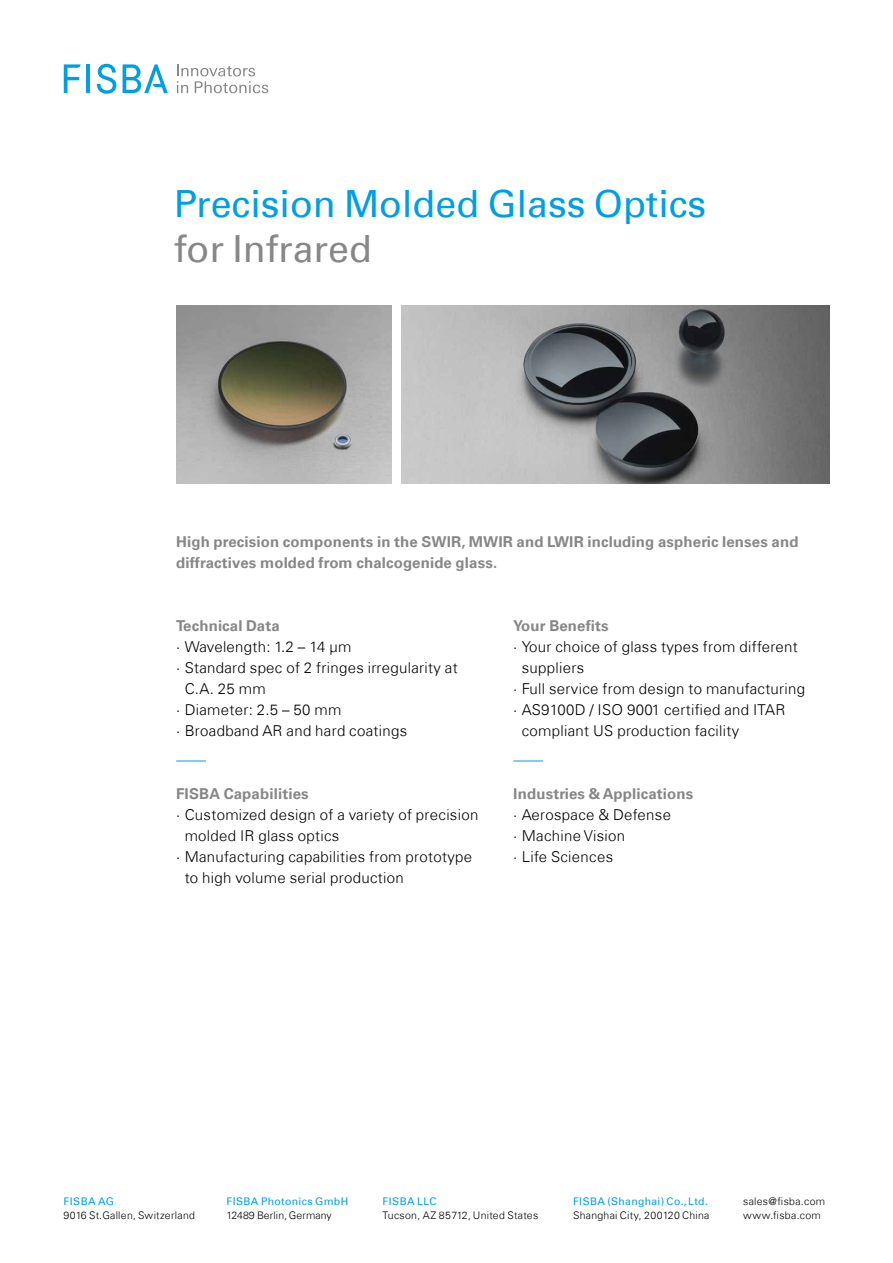
<style>
.page{position:relative;width:893px;height:1263px;background:#fff}
.page>*{position:absolute;margin:0;border:0;box-sizing:border-box;transform-origin:0 0}
.t1{font:37.5px "Univers Com 55 Roman";color:#009fe3}
.t2{font:37.5px "Univers Com 55 Roman";color:#878787}
.t3{font:300 15px/21px "Univers Com 45";letter-spacing:.02em;color:#000}
.t4{font:700 15px/21px "Univers Com 65";letter-spacing:.01em;color:#878787}
.t5{font:300 10.5px/14.4px "Univers Com 45";letter-spacing:.025em;color:#000}
.t6{font:10.5px "Univers Com 55 Roman";letter-spacing:.035em;color:#009fe3}
</style>
<div class="page">
<hr style="left:176px;top:761px;width:30px;height:1px;background:#009fe3">
<hr style="left:513px;top:761px;width:30px;height:1px;background:#009fe3">
<img style="left:176px;top:305px;width:216px;height:179px">
<img style="left:401px;top:305px;width:428px;height:179px">
<svg style="left:177px;top:64px;width:91px;height:29px"></svg>
<hr style="left:86px;top:64px;width:4px;height:29px;background:#009fe3">
<svg style="left:64px;top:64px;width:17px;height:29px"></svg>
<svg style="left:97px;top:64px;width:19px;height:30px"></svg>
<svg style="left:123px;top:64px;width:45px;height:29px"></svg>
<h1 class="t1" style="left:174px;top:181px;width:534px">Precision Molded Glass Optics</h1>
<h1 class="t2" style="left:174px;top:226px;width:199px">for Infrared</h1>
<p class="t4" style="left:176px;top:531px;width:624px">High precision components in the SWIR, MWIR and LWIR including aspheric lenses and diffractives molded from chalcogenide glass.</p>
<p class="t4" style="left:176px;top:615px;width:105px">Technical Data</p>
<p class="t3" style="left:176px;top:636px;width:177px">· Wavelength: 1.2 – 14 µm</p>
<p class="t3" style="left:176px;top:657px;width:283px">· Standard spec of 2 fringes irregularity at</p>
<p class="t3" style="left:185px;top:678px;width:83px">C.A. 25 mm</p>
<p class="t3" style="left:176px;top:699px;width:167px">· Diameter: 2.5 – 50 mm</p>
<p class="t3" style="left:176px;top:720px;width:233px">· Broadband AR and hard coatings</p>
<p class="t4" style="left:176px;top:783px;width:134px">FISBA Capabilities</p>
<p class="t3" style="left:176px;top:804px;width:304px">· Customized design of a variety of precision</p>
<p class="t3" style="left:185px;top:825px;width:156px">molded IR glass optics</p>
<p class="t3" style="left:176px;top:846px;width:297px">· Manufacturing capabilities from prototype</p>
<p class="t3" style="left:185px;top:867px;width:221px">to high volume serial production</p>
<p class="t4" style="left:513px;top:615px;width:97px">Your Benefits</p>
<p class="t3" style="left:513px;top:636px;width:286px">· Your choice of glass types from different</p>
<p class="t3" style="left:522px;top:657px;width:64px">suppliers</p>
<p class="t3" style="left:513px;top:678px;width:293px">· Full service from design to manufacturing</p>
<p class="t3" style="left:513px;top:699px;width:274px">· AS9100D / ISO 9001 certified and ITAR</p>
<p class="t3" style="left:522px;top:720px;width:219px">compliant US production facility</p>
<p class="t4" style="left:513px;top:783px;width:182px">Industries &amp; Applications</p>
<p class="t3" style="left:513px;top:804px;width:159px">· Aerospace &amp; Defense · Machine Vision<br>· Life Sciences</p>
<p class="t6" style="left:64px;top:1195px;width:52px">FISBA AG</p>
<p class="t5" style="left:64px;top:1208px;width:133px">9016 St.Gallen, Switzerland</p>
<p class="t6" style="left:226px;top:1195px;width:123px">FISBA Photonics GmbH</p>
<p class="t5" style="left:226px;top:1208px;width:107px">12489 Berlin, Germany</p>
<p class="t6" style="left:382px;top:1195px;width:55px">FISBA LLC</p>
<p class="t5" style="left:382px;top:1208px;width:157px">Tucson, AZ 85712, United States</p>
<p class="t6" style="left:573px;top:1195px;width:136px">FISBA (Shanghai) Co., Ltd.</p>
<p class="t5" style="left:573px;top:1208px;width:138px">Shanghai City, 200120 China</p>
<p class="t5" style="left:743px;top:1194px;width:84px">sales@fisba.com www.fisba.com</p>
</div>
